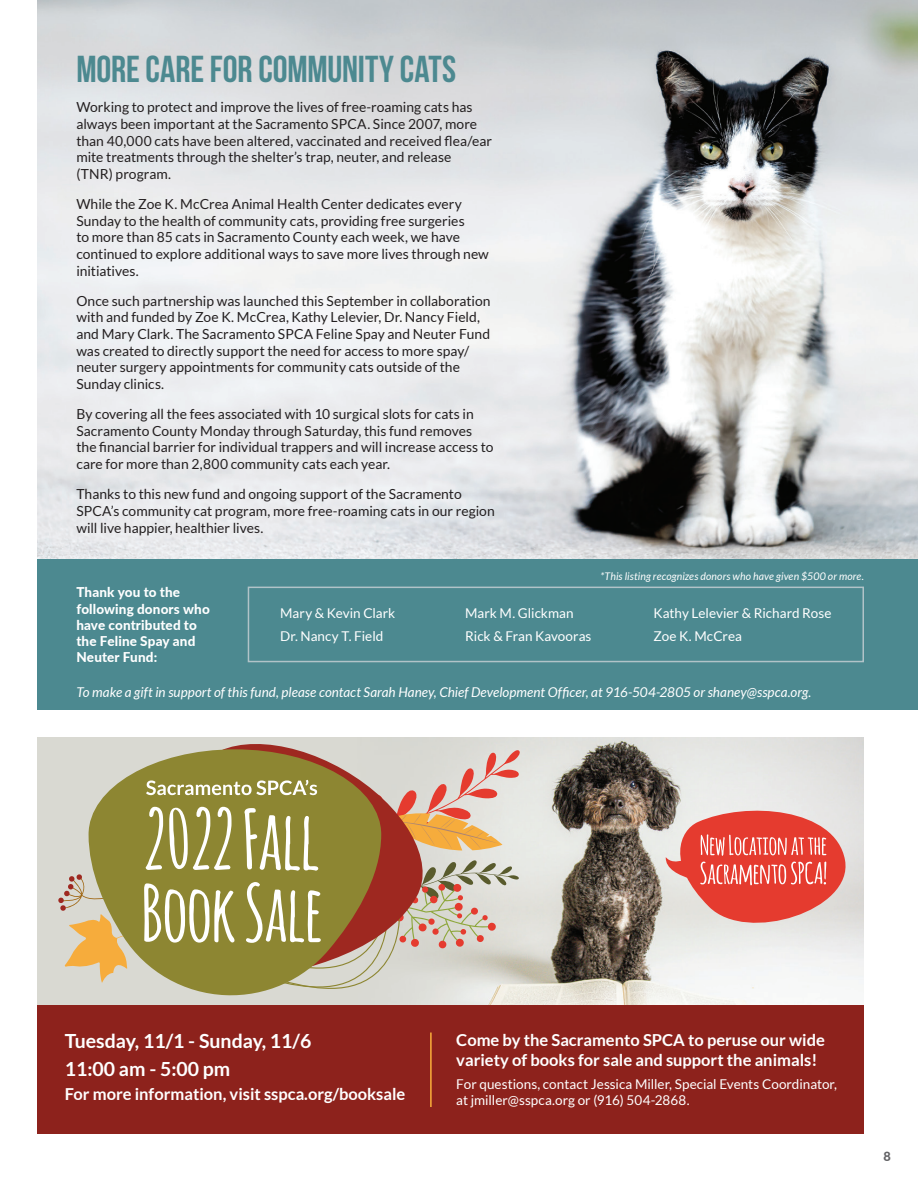
<style>
.page{position:relative;width:918px;height:1188px;background:#fff}
.page>*{position:absolute;margin:0;border:0;box-sizing:border-box;transform-origin:0 0}
.t1{font:37.5px "Bebas Neue";letter-spacing:-.005em;color:#4c8990}
.t2{font:700 19.5px "Lato";color:#fff}
.t3{font:700 16.5px/19.8px "Lato";color:#fff}
.t4{font:13.8px/16.6px "Lato";color:#231f20}
.t5{font:13.5px/16.2px "Lato";color:#fff}
.t6{font:italic 13.5px "Lato";letter-spacing:.005em;color:#fff}
.t7{font:800 13.5px/16.2px "Lato";letter-spacing:.01em;color:#fff}
.t8{font:800 12.75px "Lato";color:#636366}
.t9{font:italic 10.5px "Lato";letter-spacing:.01em;color:#fff}
</style>
<div class="page">
<img style="left:38px;top:737px;width:826px;height:269px">
<img style="left:38px;top:0;width:880px;height:560px">
<div style="left:38px;top:560px;width:880px;height:150px;background:#4c8990"></div>
<div style="left:248px;top:587px;width:616px;height:75px;border:2px solid #b1c3c8"></div>
<div style="left:38px;top:1006px;width:826px;height:128px;background:#8d221c"></div>
<hr style="left:430px;top:1033px;width:2px;height:74px;background:#fbb03b">
<svg style="left:58px;top:874px;width:31px;height:109px"></svg>
<div style="left:162px;top:737px;width:275px;height:244px;background:#d9d9d2"></div>
<svg style="left:89px;top:749px;width:292px;height:248px;fill:#8d8632"></svg>
<svg style="left:144px;top:750px;width:376px;height:199px"></svg>
<svg style="left:665px;top:801px;width:189px;height:143px"></svg>
<p class="t1" style="left:76px;top:49px;width:381px">MORE CARE FOR COMMUNITY CATS</p>
<p class="t4" style="left:76px;top:99px;width:417px">Working to protect and improve the lives of free-roaming cats has always been important at the Sacramento SPCA. Since 2007, more than 40,000 cats have been altered, vaccinated and received flea/ear mite treatments through the shelter’s trap, neuter, and release<br>(TNR) program.</p>
<p class="t4" style="left:76px;top:196px;width:414px">While the Zoe K. McCrea Animal Health Center dedicates every Sunday to the health of community cats, providing free surgeries<br>to more than 85 cats in Sacramento County each week, we have continued to explore additional ways to save more lives through new initiatives.</p>
<p class="t4" style="left:76px;top:292px;width:416px">Once such partnership was launched this September in collaboration with and funded by Zoe K. McCrea, Kathy Lelevier, Dr. Nancy Field, and Mary Clark. The Sacramento SPCA Feline Spay and Neuter Fund was created to directly support the need for access to more spay/ neuter surgery appointments for community cats outside of the Sunday clinics.</p>
<p class="t4" style="left:76px;top:406px;width:419px">By covering all the fees associated with 10 surgical slots for cats in Sacramento County Monday through Saturday, this fund removes the financial barrier for individual trappers and will increase access to care for more than 2,800 community cats each year.</p>
<p class="t4" style="left:76px;top:486px;width:420px">Thanks to this new fund and ongoing support of the Sacramento<br>SPCA’s community cat program, more free-roaming cats in our region will live happier, healthier lives.</p>
<p class="t7" style="left:76px;top:584px;width:135px">Thank you to the following donors who have contributed to the Feline Spay and<br>Neuter Fund:</p>
<p class="t5" style="left:280px;top:605px;width:117px">Mary &amp; Kevin Clark</p>
<p class="t5" style="left:280px;top:628px;width:105px">Dr. Nancy T. Field</p>
<p class="t9" style="left:600px;top:570px;width:265px">*This listing recognizes donors who have given $500 or more.</p>
<p class="t5" style="left:465px;top:605px;width:110px">Mark M. Glickman</p>
<p class="t5" style="left:465px;top:628px;width:128px">Rick &amp; Fran Kavooras</p>
<p class="t5" style="left:654px;top:605px;width:179px">Kathy Lelevier &amp; Richard Rose</p>
<p class="t5" style="left:654px;top:628px;width:90px">Zoe K. McCrea</p>
<p class="t6" style="left:76px;top:684px;width:737px">To make a gift in support of this fund, please contact Sarah Haney, Chief Development Officer, at 916-504-2805 or shaney@sspca.org.</p>
<p class="t2" style="left:65px;top:1030px;width:248px">Tuesday, 11/1 - Sunday, 11/6</p>
<p class="t2" style="left:65px;top:1058px;width:167px">11:00 am - 5:00 pm</p>
<p class="t3" style="left:65px;top:1084px;width:342px">For more information, visit sspca.org/booksale</p>
<p class="t3" style="left:456px;top:1030px;width:370px">Come by the Sacramento SPCA to peruse our wide variety of books for sale and support the animals!</p>
<p class="t5" style="left:456px;top:1075px;width:382px">For questions, contact Jessica Miller, Special Events Coordinator, at jmiller@sspca.org or (916) 504-2868.</p>
<p class="t8" style="left:884px;top:1147px;width:9px">8</p>
</div>
